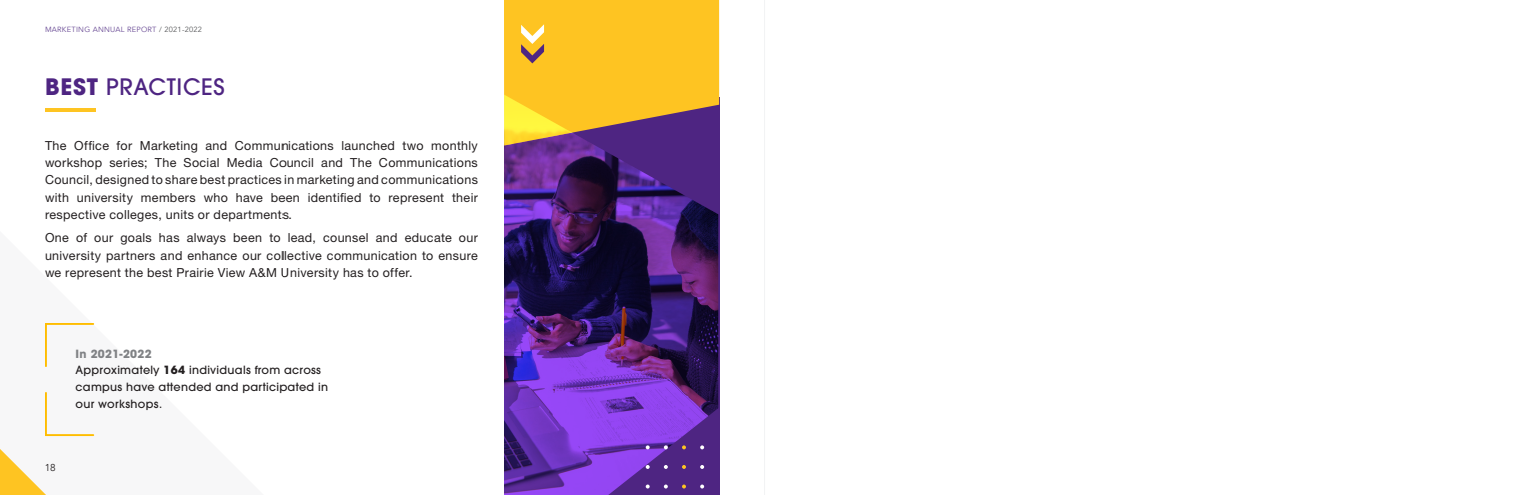
<style>
.page{position:relative;width:1530px;height:495px;background:#fff}
.page>*{position:absolute;margin:0;border:0;box-sizing:border-box;transform-origin:0 0}
.t1{font:500 22.5px "ITC Avant Garde Pro";letter-spacing:.03em;color:#4e2582}
.t2{font:12.5px/17.4px "Helvetica Neue";letter-spacing:.025em;color:#231f20;text-align:justify}
.t3{font:500 11.25px/17px "ITC Avant Garde Pro";letter-spacing:.025em;color:#231f20}
.t4{font:10px "Avenir";color:#231f20}
.t5{font:7.5px "Avenir";letter-spacing:.03em;color:#684994}
.s1{color:#57585a}
.s2{font-weight:700}
.s3{font-weight:700;color:#808285}
</style>
<div class="page">
<svg style="left:0;top:449px;width:46px;height:46px"></svg>
<hr style="left:764px;top:0;width:1px;height:495px;background:#f2f3f4">
<hr style="left:45px;top:108px;width:50px;height:4px;background:#fec422">
<svg style="left:45px;top:392px;width:49px;height:44px"></svg>
<svg style="left:45px;top:323px;width:49px;height:44px"></svg>
<div style="left:504px;top:0;width:215px;height:146px;background:#fec422"></div>
<img style="left:504px;top:95px;width:214px;height:400px">
<svg style="left:521px;top:24px;width:23px;height:39px"></svg>
<svg style="left:646px;top:485px;width:4px;height:4px"></svg>
<svg style="left:646px;top:465px;width:4px;height:4px"></svg>
<svg style="left:646px;top:445px;width:4px;height:4px"></svg>
<svg style="left:664px;top:485px;width:4px;height:4px"></svg>
<svg style="left:664px;top:465px;width:4px;height:4px"></svg>
<svg style="left:664px;top:445px;width:4px;height:4px"></svg>
<svg style="left:682px;top:485px;width:4px;height:4px"></svg>
<svg style="left:682px;top:465px;width:4px;height:4px"></svg>
<svg style="left:682px;top:445px;width:4px;height:4px"></svg>
<svg style="left:700px;top:485px;width:4px;height:4px"></svg>
<svg style="left:700px;top:465px;width:4px;height:4px"></svg>
<svg style="left:700px;top:445px;width:4px;height:4px"></svg>
<p class="t5" style="left:45px;top:25px;width:159px">MARKETING ANNUAL REPORT <span class="s1">/ 2021-2022</span></p>
<p class="t1" style="left:45px;top:72px;width:181px"><span class="s2">BEST</span> PRACTICES</p>
<p class="t2" style="left:45px;top:137px;width:434px">The Office for Marketing and Communications launched two monthly workshop series; The Social Media Council and The Communications Council, designed to share best practices in marketing and communications with university members who have been identified to represent their respective colleges, units or departments.</p>
<p class="t2" style="left:45px;top:230px;width:434px">One of our goals has always been to lead, counsel and educate our university partners and enhance our collective communication to ensure we represent the best Prairie View A&amp;M University has to offer.</p>
<p class="t3" style="left:76px;top:345px;width:254px"><span class="s3">In 2021-2022<br></span>Approximately <span class="s2">164</span> individuals from across campus have attended and participated in our workshops.</p>
<p class="t4" style="left:45px;top:462px;width:13px">18</p>
</div>
